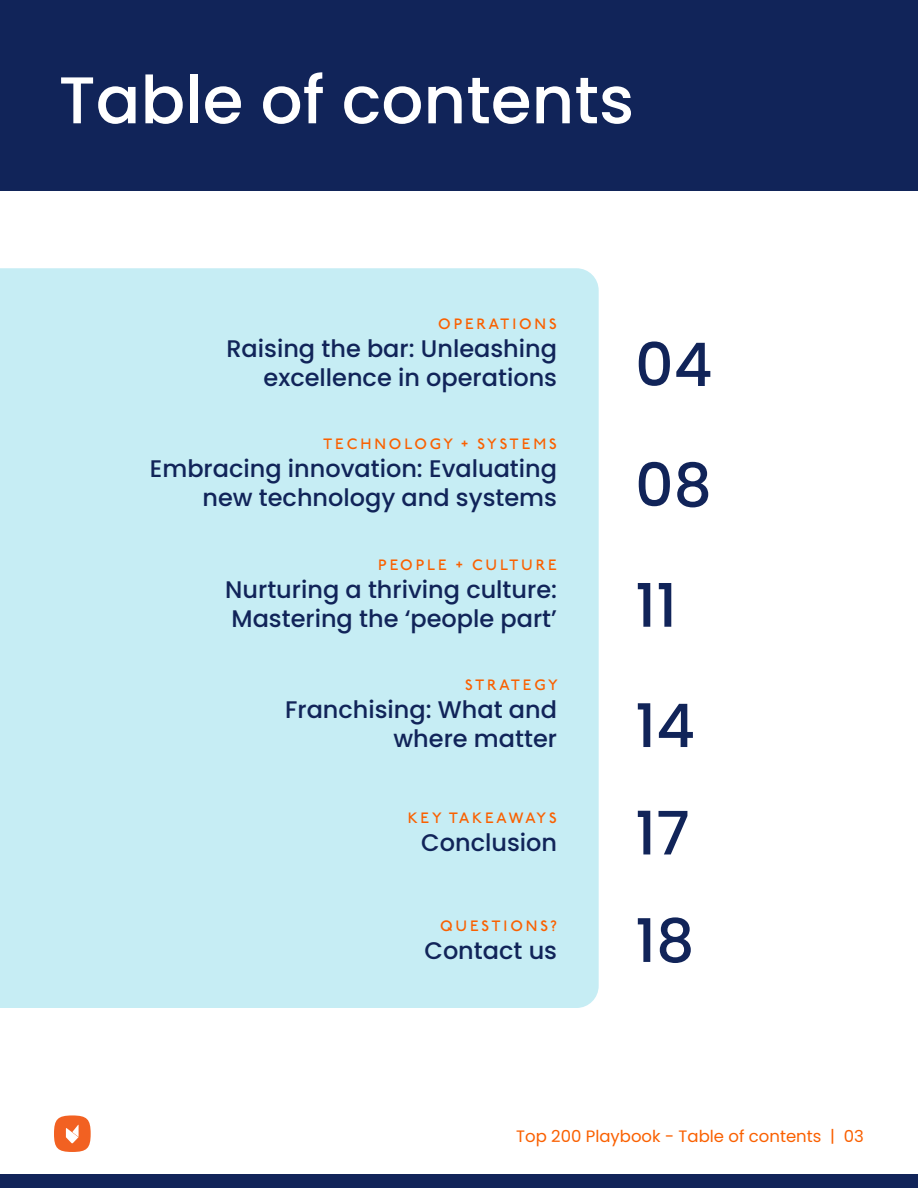
<style>
.page{position:relative;width:918px;height:1188px;background:#fff}
.page>*{position:absolute;margin:0;border:0;box-sizing:border-box;transform-origin:0 0}
.t1{font:500 66px "Poppins";color:#fff}
.t2{font:500 60px "Poppins";color:#112459}
.t3{font:500 24px/28.8px "Poppins";color:#112459;text-align:right}
.t4{font:16.5px "Poppins";color:#fa6000}
.t5{font:500 15px "P22 Underground";letter-spacing:.19em;color:#fa6000}
</style>
<div class="page">
<div style="left:0;top:0;width:918px;height:190px;background:#112459"></div>
<div style="left:0;top:1174px;width:918px;height:14px;background:#112459"></div>
<div style="left:54px;top:1115px;width:37px;height:37px;background:#f26122;border-radius:50%"></div>
<svg style="left:66px;top:1125px;width:13px;height:18px"></svg>
<div style="left:0;top:268px;width:599px;height:740px;background:#c6edf4"></div>
<h1 class="t1" style="left:59px;top:61px;width:577px">Table of contents</h1>
<p class="t5" style="left:438px;top:318px;width:120px">OPERATIONS</p>
<p class="t3" style="left:226px;top:335px;width:332px">Raising the bar: Unleashing excellence in operations</p>
<p class="t5" style="left:323px;top:438px;width:235px">TECHNOLOGY + SYSTEMS</p>
<p class="t3" style="left:150px;top:455px;width:409px">Embracing innovation: Evaluating new technology and systems</p>
<p class="t5" style="left:378px;top:559px;width:180px">PEOPLE + CULTURE</p>
<p class="t3" style="left:225px;top:575px;width:333px;text-align:left">Nurturing a thriving culture:<br>Mastering the ‘people part’</p>
<p class="t5" style="left:465px;top:679px;width:94px">STRATEGY</p>
<p class="t3" style="left:285px;top:696px;width:273px">Franchising: What and where matter</p>
<p class="t5" style="left:408px;top:812px;width:150px">KEY TAKEAWAYS</p>
<p class="t3" style="left:421px;top:829px;width:137px">Conclusion</p>
<p class="t5" style="left:440px;top:920px;width:119px">QUESTIONS?</p>
<p class="t3" style="left:424px;top:936px;width:134px">Contact us</p>
<h2 class="t2" style="left:635px;top:329px;width:79px">04</h2>
<h2 class="t2" style="left:635px;top:450px;width:78px">08</h2>
<h2 class="t2" style="left:635px;top:570px;width:43px">11</h2>
<h2 class="t2" style="left:635px;top:690px;width:61px">14</h2>
<h2 class="t2" style="left:635px;top:798px;width:56px">17</h2>
<h2 class="t2" style="left:635px;top:905px;width:61px">18</h2>
<p class="t4" style="left:516px;top:1126px;width:349px">Top 200 Playbook - Table of contents | 03</p>
</div>
